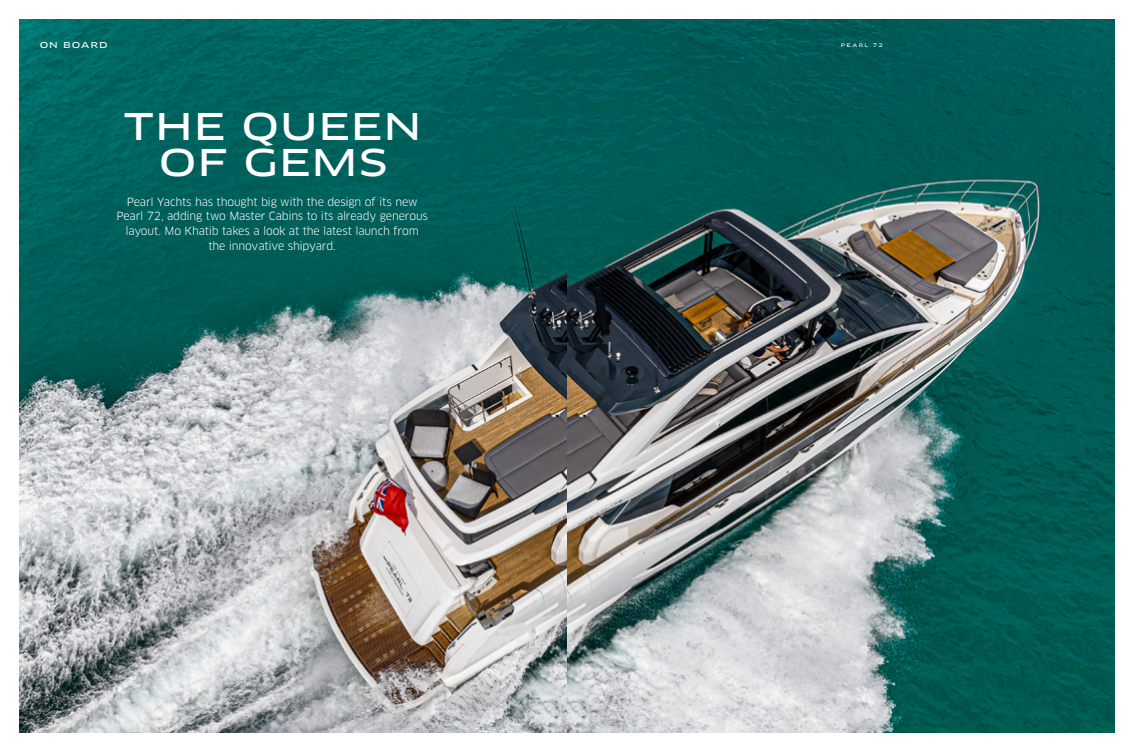
<style>
.page{position:relative;width:1134px;height:752px;background:#fff}
.page>*{position:absolute;margin:0;border:0;box-sizing:border-box;transform-origin:0 0}
.t1{font:36px/36px "Clan Pro Extd News";color:#fff;text-align:center}
.t2{font:11px/14.9px "Clan Pro";letter-spacing:-.02em;color:#fff;text-align:center}
.t3{font:8px "Clan Pro Extd News";letter-spacing:.12em;color:#fff}
.t4{font:4.8px "Clan Pro Extd News";letter-spacing:.285em;color:#fff}
</style>
<div class="page">
<img style="left:567px;top:20px;width:547px;height:711px">
<img style="left:20px;top:20px;width:547px;height:711px">
<div style="left:802px;top:0;width:114px;height:98px;background:#fff;opacity:.75"></div>
<p class="t3" style="left:40px;top:40px;width:69px">ON BOARD</p>
<p class="t4" style="left:841px;top:43px;width:43px">PEARL 72</p>
<h1 class="t1" style="left:124px;top:109px;width:300px">THE QUEEN<br>OF GEMS</h1>
<p class="t2" style="left:116px;top:194px;width:313px">Pearl Yachts has thought big with the design of its new Pearl 72, adding two Master Cabins to its already generous layout. Mo Khatib takes a look at the latest launch from the innovative shipyard.</p>
</div>
